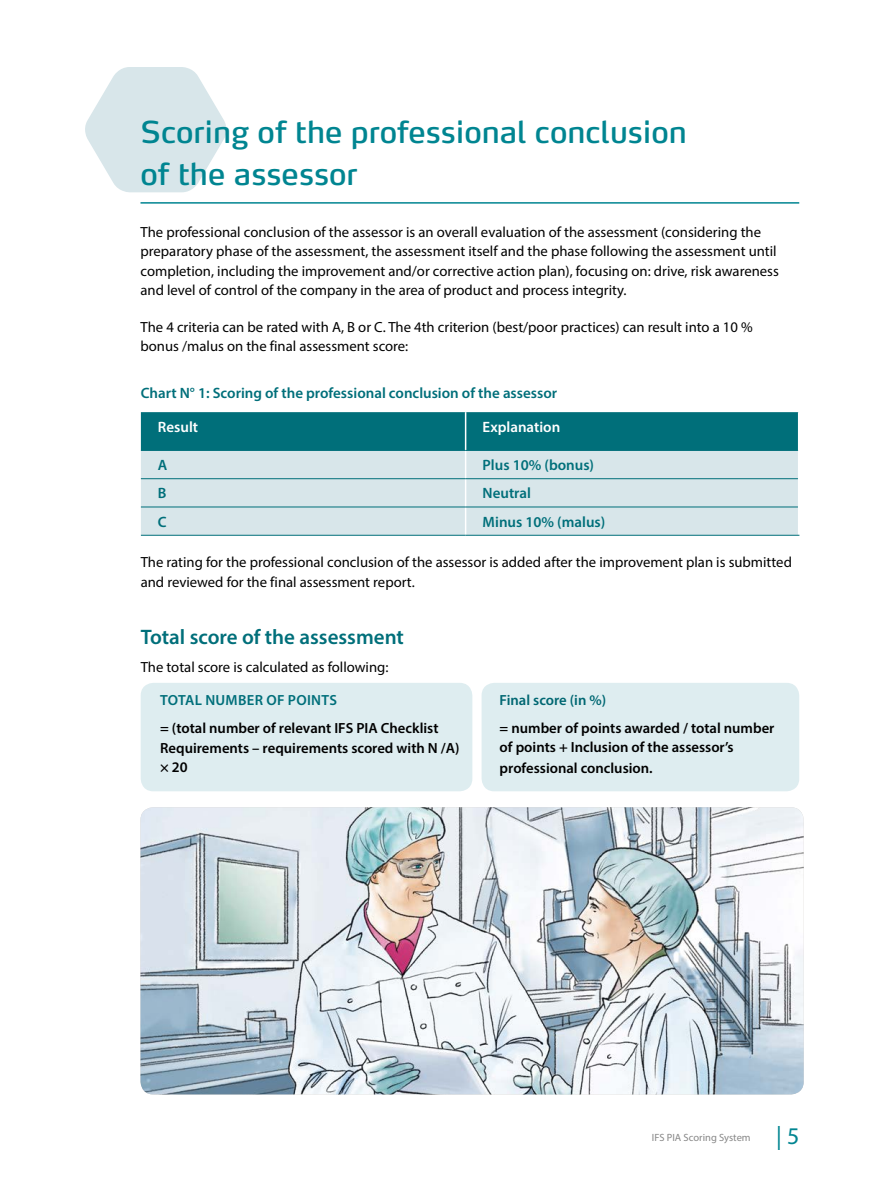
<style>
.page{position:relative;width:893px;height:1187px;background:#fff}
.page>*{position:absolute;margin:0;border:0;box-sizing:border-box;transform-origin:0 0}
.t1{font:30px/42px "Max OT";color:#008591}
.t2{font:24px "Myriad Pro";color:#008591}
.t3{font:600 21px "Myriad Pro";color:#006f7a}
.t4{font:600 15px "Myriad Pro";color:#006f7a}
.t5{font:600 15px "Myriad Pro";color:#fff}
.t6{font:14.7px/19.5px "Myriad Pro";color:#000}
.t7{font:600 14.7px/19.5px "Myriad Pro";color:#000}
.t8{font:600 14.7px "Myriad Pro";letter-spacing:.005em;color:#006f7a}
.t9{font:10.5px "Myriad Pro";color:#878787}
</style>
<div class="page">
<svg style="left:85px;top:67px;width:142px;height:125px"></svg>
<hr style="left:140px;top:202px;width:659px;height:2px;background:#008591">
<img style="left:140px;top:807px;width:664px;height:287px">
<svg style="left:141px;top:412px;width:658px;height:123px;background:#92bfc6"></svg>
<hr style="left:141px;top:450px;width:325px;height:1px;background:#006f7a">
<hr style="left:141px;top:478px;width:325px;height:1px;background:#006f7a">
<hr style="left:141px;top:506px;width:325px;height:1px;background:#006f7a">
<hr style="left:141px;top:535px;width:325px;height:1px;background:#006f7a">
<hr style="left:466px;top:450px;width:332px;height:1px;background:#006f7a">
<hr style="left:466px;top:478px;width:332px;height:1px;background:#006f7a">
<hr style="left:466px;top:506px;width:332px;height:1px;background:#006f7a">
<hr style="left:466px;top:535px;width:333px;height:1px;background:#006f7a">
<div style="left:141px;top:682px;width:331px;height:109px;background:#deedf0;border-radius:13px"></div>
<div style="left:482px;top:682px;width:317px;height:109px;background:#deedf0;border-radius:13px"></div>
<h1 class="t1" style="left:140px;top:111px;width:548px">Scoring of the professional conclusion of the assessor</h1>
<p class="t6" style="left:140px;top:222px;width:640px">The professional conclusion of the assessor is an overall evaluation of the assessment (considering the preparatory phase of the assessment, the assessment itself and the phase following the assessment until completion, including the improvement and/or corrective action plan), focusing on: drive, risk awareness and level of control of the company in the area of product and process integrity.</p>
<p class="t6" style="left:140px;top:317px;width:614px">The 4 criteria can be rated with A, B or C. The 4th criterion (best/poor practices) can result into a 10 % bonus /malus on the final assessment score:</p>
<p class="t4" style="left:141px;top:383px;width:418px">Chart N° 1: Scoring of the professional conclusion of the assessor</p>
<p class="t5" style="left:158px;top:417px;width:42px">Result</p>
<p class="t5" style="left:483px;top:417px;width:79px">Explanation</p>
<p class="t4" style="left:158px;top:455px;width:11px">A</p>
<p class="t4" style="left:483px;top:455px;width:113px">Plus 10% (bonus)</p>
<p class="t4" style="left:158px;top:484px;width:10px">B</p>
<p class="t4" style="left:483px;top:484px;width:50px">Neutral</p>
<p class="t4" style="left:158px;top:512px;width:10px">C</p>
<p class="t4" style="left:483px;top:512px;width:124px">Minus 10% (malus)</p>
<p class="t6" style="left:141px;top:552px;width:653px">The rating for the professional conclusion of the assessor is added after the improvement plan is submitted and reviewed for the final assessment report.</p>
<h3 class="t3" style="left:141px;top:623px;width:265px">Total score of the assessment</h3>
<p class="t6" style="left:141px;top:656px;width:249px">The total score is calculated as following:</p>
<p class="t8" style="left:160px;top:691px;width:178px">TOTAL NUMBER OF POINTS</p>
<p class="t7" style="left:160px;top:718px;width:301px">= (total number of relevant IFS PIA Checklist<br>Requirements – requirements scored with N /A) × 20</p>
<p class="t8" style="left:500px;top:690px;width:108px">Final score (in %)</p>
<p class="t7" style="left:500px;top:717px;width:276px;line-height:20.1px">= number of points awarded / total number of points + Inclusion of the assessor’s professional conclusion.</p>
<p class="t9" style="left:652px;top:1130px;width:100px">IFS PIA Scoring System</p>
<h2 class="t2" style="left:776px;top:1121px;width:25px">| 5</h2>
</div>
